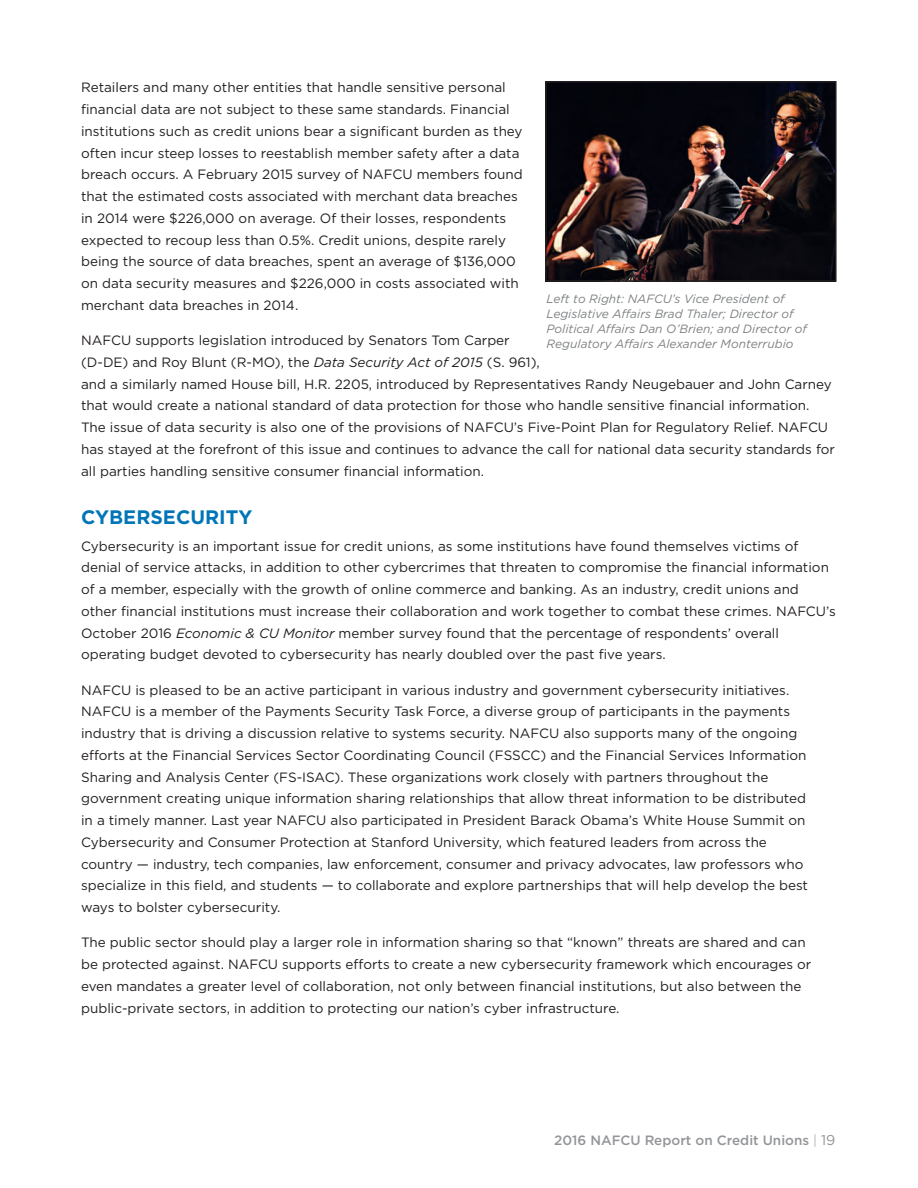
<style>
.page{position:relative;width:918px;height:1188px;background:#fff}
.page>*{position:absolute;margin:0;border:0;box-sizing:border-box;transform-origin:0 0}
.Subhead_light_blue{font:700 19.5px "Gotham";color:#0075b7}
.body{font:13.5px/21.8px "Gotham";color:#231f20}
.t1{font:500 13.5px "Gotham";color:#939598}
.Chart_note{font:italic 12px/15px "Gotham";color:#7e8083}
.s1{font-style:italic}
.s2{font-weight:300}
.s3{font-weight:400;font-size:14.25px}
</style>
<div class="page">
<img style="left:548px;top:84px;width:286px;height:195px">
<div style="left:545px;top:81px;width:292px;height:201px;border:2px solid #231f20"></div>
<p class="body" style="left:81px;top:76px;width:443px">Retailers and many other entities that handle sensitive personal financial data are not subject to these same standards. Financial institutions such as credit unions bear a significant burden as they often incur steep losses to reestablish member safety after a data breach occurs. A February 2015 survey of NAFCU members found that the estimated costs associated with merchant data breaches in 2014 were $226,000 on average. Of their losses, respondents expected to recoup less than 0.5%. Credit unions, despite rarely being the source of data breaches, spent an average of $136,000 on data security measures and $226,000 in costs associated with merchant data breaches in 2014.</p>
<p class="body" style="left:81px;top:329px;width:755px">NAFCU supports legislation introduced by Senators Tom Carper<br>(D-DE) and Roy Blunt (R-MO), the <span class="s1">Data Security Act of 2015</span> (S. 961),<br>and a similarly named House bill, H.R. 2205, introduced by Representatives Randy Neugebauer and John Carney that would create a national standard of data protection for those who handle sensitive financial information.<br>The issue of data security is also one of the provisions of NAFCU’s Five-Point Plan for Regulatory Relief. NAFCU has stayed at the forefront of this issue and continues to advance the call for national data security standards for all parties handling sensitive consumer financial information.</p>
<p class="Subhead_light_blue" style="left:81px;top:505px;width:173px">CYBERSECURITY</p>
<p class="body" style="left:81px;top:535px;width:756px">Cybersecurity is an important issue for credit unions, as some institutions have found themselves victims of denial of service attacks, in addition to other cybercrimes that threaten to compromise the financial information of a member, especially with the growth of online commerce and banking. As an industry, credit unions and other financial institutions must increase their collaboration and work together to combat these crimes. NAFCU’s October 2016 <span class="s1">Economic &amp; CU Monitor</span> member survey found that the percentage of respondents’ overall operating budget devoted to cybersecurity has nearly doubled over the past five years.</p>
<p class="body" style="left:81px;top:679px;width:728px">NAFCU is pleased to be an active participant in various industry and government cybersecurity initiatives.<br>NAFCU is a member of the Payments Security Task Force, a diverse group of participants in the payments industry that is driving a discussion relative to systems security. NAFCU also supports many of the ongoing efforts at the Financial Services Sector Coordinating Council (FSSCC) and the Financial Services Information Sharing and Analysis Center (FS-ISAC). These organizations work closely with partners throughout the government creating unique information sharing relationships that allow threat information to be distributed in a timely manner. Last year NAFCU also participated in President Barack Obama’s White House Summit on Cybersecurity and Consumer Protection at Stanford University, which featured leaders from across the country — industry, tech companies, law enforcement, consumer and privacy advocates, law professors who specialize in this field, and students — to collaborate and explore partnerships that will help develop the best ways to bolster cybersecurity.</p>
<p class="body" style="left:81px;top:932px;width:732px">The public sector should play a larger role in information sharing so that “known” threats are shared and can be protected against. NAFCU supports efforts to create a new cybersecurity framework which encourages or even mandates a greater level of collaboration, not only between financial institutions, but also between the public-private sectors, in addition to protecting our nation’s cyber infrastructure.</p>
<p class="Chart_note" style="left:547px;top:291px;width:262px">Left to Right: NAFCU’s Vice President of Legislative Affairs Brad Thaler; Director of Political Affairs Dan O’Brien; and Director of Regulatory Affairs Alexander Monterrubio</p>
<p class="t1" style="left:554px;top:1133px;width:283px">2016 NAFCU Report on Credit Unions <span class="s2">|</span> <span class="s3">19</span></p>
</div>
